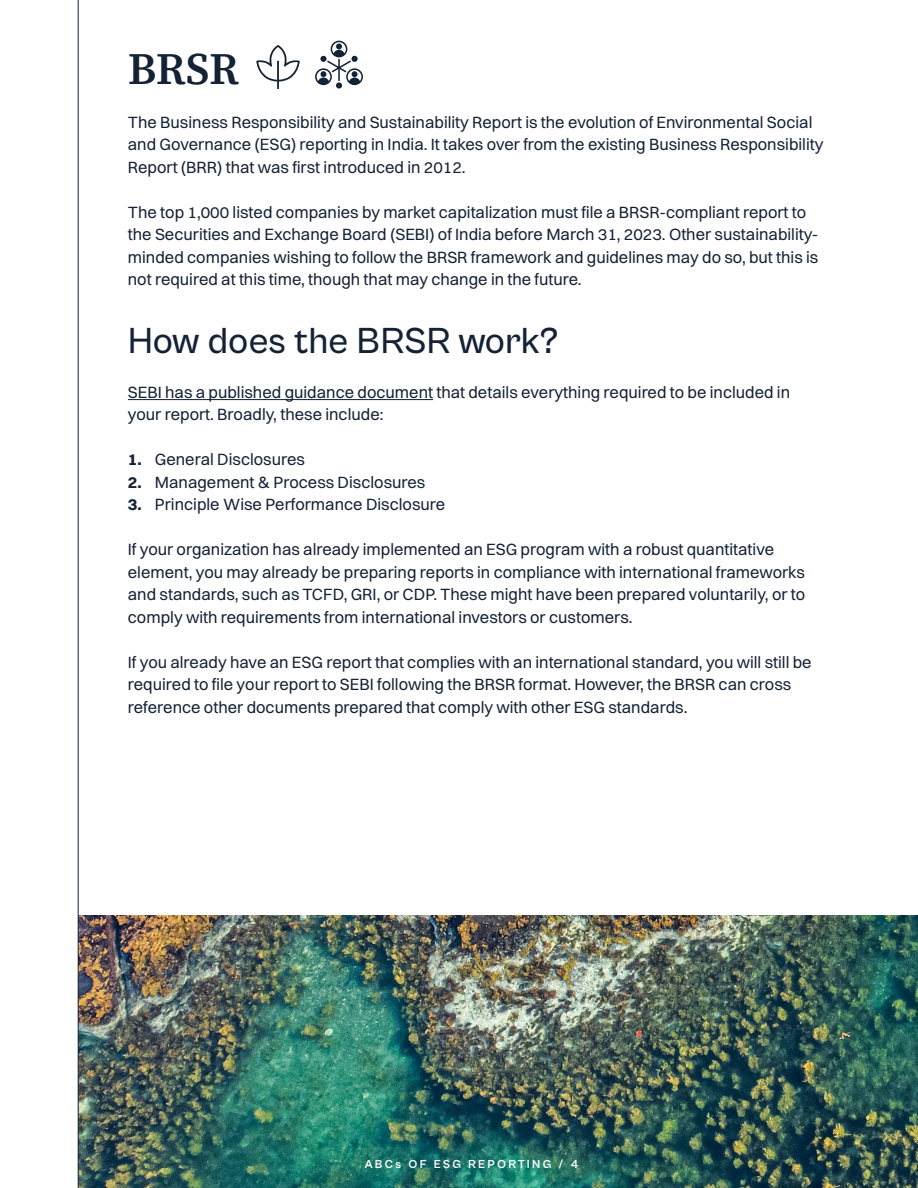
<style>
.page{position:relative;width:918px;height:1188px;background:#fff}
.page>*{position:absolute;margin:0;border:0;box-sizing:border-box;transform-origin:0 0}
.t1{font:600 45px "Source Serif Pro";color:#152235}
.t2{font:500 37.5px "Cabinet Grotesk";color:#152235}
.t3{font:16.5px/22.5px "Switzer";color:#152235}
.t4{font:700 12px "Cabinet Grotesk";letter-spacing:.185em;color:#fff}
.s1{font-weight:700}
</style>
<div class="page">
<img style="left:79px;top:916px;width:839px;height:272px">
<hr style="left:128px;top:399px;width:305px;height:1px;background:#152235">
<hr style="left:78px;top:0;width:1px;height:1188px;background:#142136">
<svg style="left:256px;top:45px;width:44px;height:44px"></svg>
<svg style="left:315px;top:41px;width:48px;height:48px"></svg>
<h1 class="t1" style="left:128px;top:38px;width:113px">BRSR</h1>
<p class="t3" style="left:128px;top:111px;width:697px">The Business Responsibility and Sustainability Report is the evolution of Environmental Social and Governance (ESG) reporting in India. It takes over from the existing Business Responsibility<br>Report (BRR) that was first introduced in 2012.</p>
<p class="t3" style="left:128px;top:201px;width:692px">The top 1,000 listed companies by market capitalization must file a BRSR-compliant report to the Securities and Exchange Board (SEBI) of India before March 31, 2023. Other sustainability&shy;minded companies wishing to follow the BRSR framework and guidelines may do so, but this is not required at this time, though that may change in the future.</p>
<h2 class="t2" style="left:128px;top:320px;width:432px">How does the BRSR work?</h2>
<p class="t3" style="left:128px;top:381px;width:664px">SEBI has a published guidance document that details everything required to be included in your report. Broadly, these include:</p>
<p class="t3" style="left:128px;top:448px;width:179px"><span class="s1">1.</span> General Disclosures</p>
<p class="t3" style="left:128px;top:471px;width:299px"><span class="s1">2.</span> Management &amp; Process Disclosures</p>
<p class="t3" style="left:128px;top:493px;width:319px"><span class="s1">3.</span> Principle Wise Performance Disclosure</p>
<p class="t3" style="left:128px;top:538px;width:679px">If your organization has already implemented an ESG program with a robust quantitative element, you may already be preparing reports in compliance with international frameworks and standards, such as TCFD, GRI, or CDP. These might have been prepared voluntarily, or to comply with requirements from international investors or customers.</p>
<p class="t3" style="left:128px;top:651px;width:685px">If you already have an ESG report that complies with an international standard, you will still be required to file your report to SEBI following the BRSR format. However, the BRSR can cross reference other documents prepared that comply with other ESG standards.</p>
<p class="t4" style="left:365px;top:1158px;width:215px">ABCs OF ESG REPORTING / 4</p>
</div>
